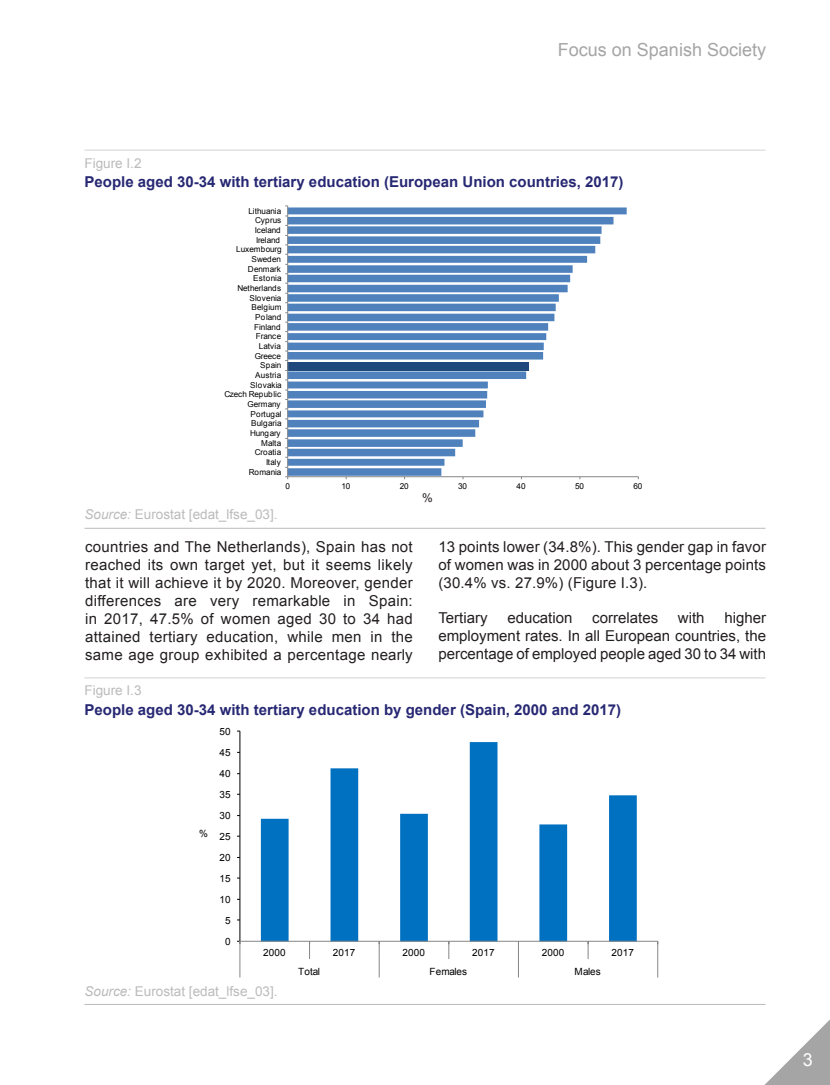
<style>
.page{position:relative;width:830px;height:1085px;background:#fff}
.page>*{position:absolute;margin:0;border:0;box-sizing:border-box;transform-origin:0 0}
.t1{font:18px "Arial";color:#a5a5a5}
.t2{font:18px "Arial";color:#fff}
._01-Texto_general{font:15px/18px "Arial";letter-spacing:.01em;color:#231f20;text-align:justify}
._06-Table-Exhibit__T{font:700 15px "Arial";color:#272873}
._09-Exhibit__source{font:13.5px "Arial";color:#bbb}
._05-Exhibit-Table__p{font:13.5px "Arial";color:#bbb}
.t3{font:12px "Arial";color:#231f20}
.t4{font:9.9px "Arial";letter-spacing:.015em;color:#000}
.t5{font:8.1px "Arial";letter-spacing:-.02em;color:#000}
.t6{font:8.1px "Arial";letter-spacing:.01em;color:#000}
.t7{font:8.1px "Arial";letter-spacing:.025em;color:#000}
.t8{font:8.1px "Arial";letter-spacing:.015em;color:#000}
.t9{font:8.1px "Arial";letter-spacing:.03em;color:#000}
.s1{font-style:italic}
</style>
<div class="page">
<svg style="left:765px;top:1020px;width:64px;height:64px"></svg>
<svg style="left:288px;top:207px;width:338px;height:268px"></svg>
<hr style="left:287px;top:476px;width:351px;height:1px;background:#868686">
<hr style="left:287px;top:206px;width:1px;height:270px;background:#868686">
<hr style="left:84px;top:150px;width:681px;height:1px;background:#d2d2d2">
<hr style="left:84px;top:528px;width:681px;height:1px;background:#bbb">
<svg style="left:261px;top:742px;width:375px;height:198px"></svg>
<hr style="left:239px;top:731px;width:1px;height:210px;background:#000">
<hr style="left:240px;top:940px;width:417px;height:1px;background:#868686">
<svg style="left:309px;top:941px;width:1px;height:17px"></svg>
<svg style="left:448px;top:941px;width:1px;height:17px"></svg>
<svg style="left:587px;top:941px;width:1px;height:17px"></svg>
<svg style="left:237px;top:940px;width:3px;height:36px"></svg>
<svg style="left:378px;top:941px;width:1px;height:35px"></svg>
<svg style="left:518px;top:941px;width:1px;height:35px"></svg>
<svg style="left:657px;top:941px;width:1px;height:35px"></svg>
<hr style="left:84px;top:677px;width:681px;height:1px;background:#d2d2d2">
<hr style="left:84px;top:1003px;width:681px;height:1px;background:#bbb">
<p class="t1" style="left:557px;top:37px;width:210px">Focus on Spanish Society</p>
<p class="_05-Exhibit-Table__p" style="left:84px;top:154px;width:59px">Figure I.2</p>
<p class="_06-Table-Exhibit__T" style="left:84px;top:171px;width:540px">People aged 30-34 with tertiary education (European Union countries, 2017)</p>
<p class="t5" style="left:248px;top:205px;width:34px">Lithuania</p>
<p class="t5" style="left:255px;top:215px;width:28px">Cyprus</p>
<p class="t5" style="left:255px;top:225px;width:27px">Iceland</p>
<p class="t5" style="left:256px;top:234px;width:25px">Ireland</p>
<p class="t5" style="left:236px;top:244px;width:47px">Luxembourg</p>
<p class="t5" style="left:251px;top:254px;width:31px">Sweden</p>
<p class="t5" style="left:248px;top:263px;width:34px">Denmark</p>
<p class="t9" style="left:253px;top:273px;width:30px">Estonia</p>
<p class="t5" style="left:237px;top:283px;width:45px">Netherlands</p>
<p class="t6" style="left:249px;top:292px;width:34px">Slovenia</p>
<p class="t6" style="left:251px;top:302px;width:32px">Belgium</p>
<p class="t5" style="left:255px;top:312px;width:27px">Poland</p>
<p class="t5" style="left:254px;top:321px;width:28px">Finland</p>
<p class="t5" style="left:256px;top:331px;width:27px">France</p>
<p class="t5" style="left:259px;top:341px;width:24px">Latvia</p>
<p class="t5" style="left:254px;top:350px;width:28px">Greece</p>
<p class="t5" style="left:260px;top:360px;width:23px">Spain</p>
<p class="t8" style="left:255px;top:370px;width:27px">Austria</p>
<p class="t7" style="left:250px;top:379px;width:33px">Slovakia</p>
<p class="t5" style="left:224px;top:389px;width:58px">Czech Republic</p>
<p class="t5" style="left:247px;top:399px;width:34px">Germany</p>
<p class="t7" style="left:250px;top:408px;width:33px">Portugal</p>
<p class="t6" style="left:251px;top:418px;width:32px">Bulgaria</p>
<p class="t5" style="left:250px;top:428px;width:32px">Hungary</p>
<p class="t5" style="left:261px;top:437px;width:22px">Malta</p>
<p class="t5" style="left:255px;top:447px;width:28px">Croatia</p>
<p class="t5" style="left:266px;top:457px;width:16px">Italy</p>
<p class="t5" style="left:248px;top:466px;width:34px">Romania</p>
<p class="t5" style="left:285px;top:481px;width:6px">0</p>
<p class="t5" style="left:341px;top:481px;width:10px">10</p>
<p class="t5" style="left:399px;top:481px;width:10px">20</p>
<p class="t5" style="left:458px;top:481px;width:10px">30</p>
<p class="t5" style="left:516px;top:481px;width:10px">40</p>
<p class="t5" style="left:574px;top:481px;width:10px">50</p>
<p class="t5" style="left:633px;top:481px;width:10px">60</p>
<p class="_09-Exhibit__source" style="left:84px;top:505px;width:194px"><span class="s1">Source:</span> Eurostat [edat_lfse_03].</p>
<p class="t3" style="left:422px;top:490px;width:12px">%</p>
<p class="_01-Texto_general" style="left:85px;top:538px;width:329px">countries and The Netherlands), Spain has not reached its own target yet, but it seems likely that it will achieve it by 2020. Moreover, gender differences are very remarkable in Spain: in 2017, 47.5% of women aged 30 to 34 had attained tertiary education, while men in the same age group exhibited a percentage nearly</p>
<p class="_01-Texto_general" style="left:438px;top:538px;width:329px">13 points lower (34.8%). This gender gap in favor of women was in 2000 about 3 percentage points (30.4% vs. 27.9%) (Figure I.3).</p>
<p class="_01-Texto_general" style="left:438px;top:609px;width:51px">Tertiary</p>
<p class="_01-Texto_general" style="left:507px;top:609px;width:67px">education</p>
<p class="_01-Texto_general" style="left:592px;top:609px;width:67px">correlates</p>
<p class="_01-Texto_general" style="left:677px;top:609px;width:28px">with</p>
<p class="_01-Texto_general" style="left:438px;top:609px;width:329px;text-indent:286px">higher employment rates. In all European countries, the percentage of employed people aged 30 to 34 with</p>
<p class="_05-Exhibit-Table__p" style="left:84px;top:681px;width:59px">Figure I.3</p>
<p class="_06-Table-Exhibit__T" style="left:84px;top:699px;width:538px">People aged 30-34 with tertiary education by gender (Spain, 2000 and 2017)</p>
<p class="t4" style="left:219px;top:724px;width:13px">50</p>
<p class="t4" style="left:219px;top:745px;width:13px">45</p>
<p class="t4" style="left:219px;top:766px;width:13px">40</p>
<p class="t4" style="left:219px;top:787px;width:13px">35</p>
<p class="t4" style="left:199px;top:827px;width:10px">%</p>
<p class="t4" style="left:219px;top:808px;width:13px">30</p>
<p class="t4" style="left:219px;top:829px;width:13px">25</p>
<p class="t4" style="left:219px;top:850px;width:13px">20</p>
<p class="t4" style="left:219px;top:871px;width:13px">15</p>
<p class="t4" style="left:219px;top:892px;width:13px">10</p>
<p class="t4" style="left:225px;top:913px;width:7px">5</p>
<p class="t4" style="left:225px;top:934px;width:7px">0</p>
<p class="t4" style="left:263px;top:946px;width:24px">2000</p>
<p class="t4" style="left:333px;top:946px;width:24px">2017</p>
<p class="t4" style="left:402px;top:946px;width:24px">2000</p>
<p class="t4" style="left:472px;top:946px;width:24px">2017</p>
<p class="t4" style="left:541px;top:946px;width:24px">2000</p>
<p class="t4" style="left:611px;top:946px;width:24px">2017</p>
<p class="t4" style="left:298px;top:964px;width:24px">Total</p>
<p class="t4" style="left:429px;top:964px;width:39px">Females</p>
<p class="t4" style="left:574px;top:964px;width:28px">Males</p>
<p class="_09-Exhibit__source" style="left:84px;top:981px;width:194px"><span class="s1">Source:</span> Eurostat [edat_lfse_03].</p>
<p class="t2" style="left:802px;top:1047px;width:12px">3</p>
</div>
